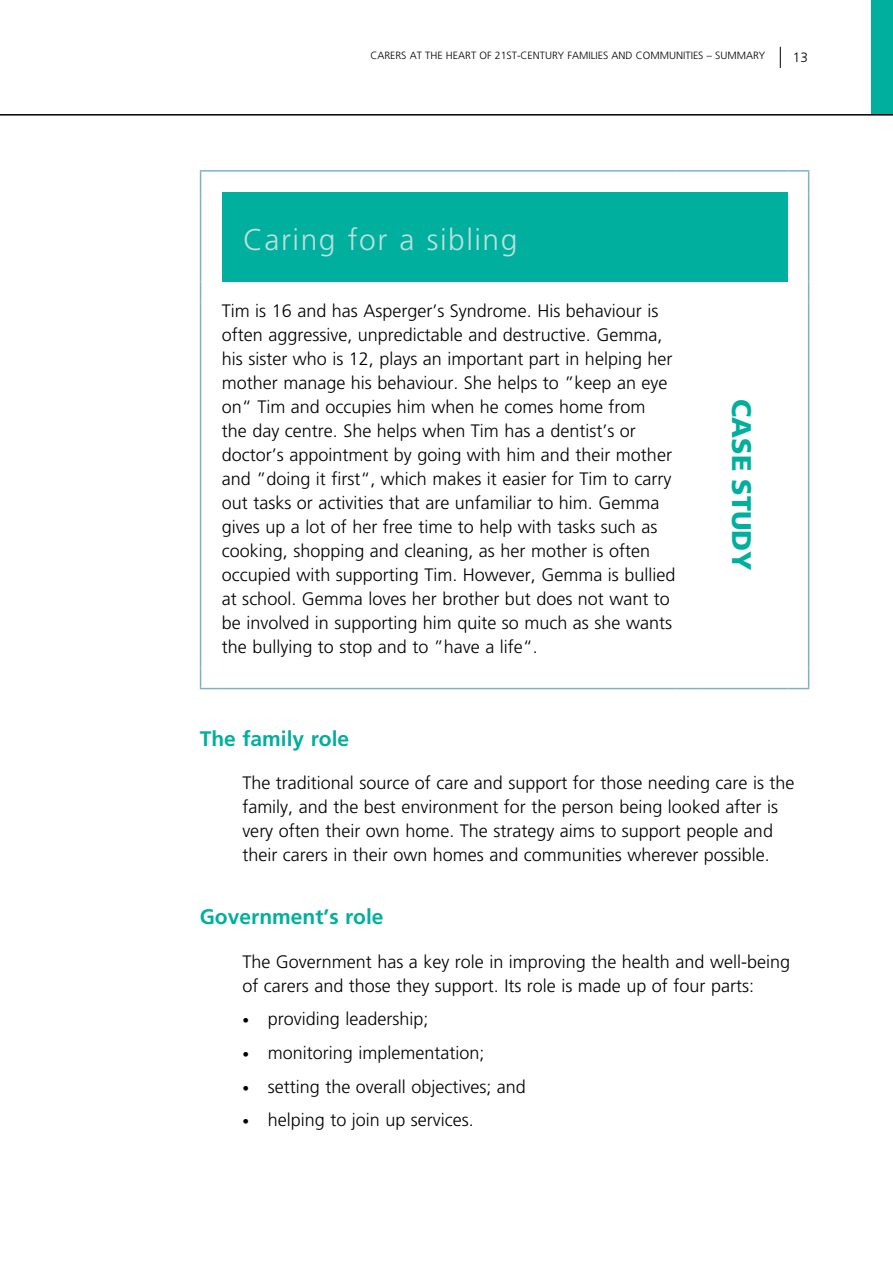
<style>
.page{position:relative;width:893px;height:1263px;background:#fff}
.page>*{position:absolute;margin:0;border:0;box-sizing:border-box;transform-origin:0 0}
.t1{font:300 30px "Frutiger";letter-spacing:.05em;color:#b8e1dd}
.t2{font:900 27px "Frutiger";color:#00af9e}
.t3{font:700 21px "Frutiger";color:#00af9e}
.t4{font:300 18px/24px "Frutiger";color:#000}
.t5{font:300 13.5px "Frutiger";color:#000}
.t6{font:300 10.5px "Frutiger";color:#000}
.s1{font-size:13.5px}
</style>
<div class="page">
<svg style="left:780px;top:47px;width:1px;height:21px"></svg>
<div style="left:872px;top:0;width:21px;height:115px;background:#00af9e"></div>
<hr style="left:0;top:114px;width:893px;height:2px;background:#000">
<div style="left:222px;top:192px;width:565px;height:89px;background:#00af9e"></div>
<svg style="left:200px;top:172px;width:1px;height:20px"></svg>
<hr style="left:200px;top:170px;width:22px;height:2px;background:#7eb0cd">
<hr style="left:222px;top:170px;width:455px;height:2px;background:#7eb0cd">
<hr style="left:677px;top:170px;width:21px;height:2px;background:#7eb0cd">
<hr style="left:698px;top:170px;width:89px;height:2px;background:#7eb0cd">
<hr style="left:787px;top:170px;width:22px;height:2px;background:#7eb0cd">
<svg style="left:808px;top:172px;width:1px;height:20px"></svg>
<hr style="left:200px;top:192px;width:1px;height:89px;background:#7eb0cd">
<svg style="left:200px;top:281px;width:1px;height:22px"></svg>
<hr style="left:200px;top:303px;width:1px;height:364px;background:#7eb0cd">
<hr style="left:808px;top:192px;width:1px;height:89px;background:#7eb0cd">
<svg style="left:808px;top:281px;width:1px;height:22px"></svg>
<hr style="left:808px;top:303px;width:1px;height:364px;background:#7eb0cd">
<svg style="left:200px;top:667px;width:22px;height:22px"></svg>
<hr style="left:222px;top:688px;width:455px;height:1px;background:#7eb0cd">
<svg style="left:677px;top:688px;width:21px;height:1px"></svg>
<hr style="left:698px;top:688px;width:89px;height:1px;background:#7eb0cd">
<svg style="left:787px;top:667px;width:22px;height:22px"></svg>
<p class="t6" style="left:370px;top:50px;width:397px">Carers at the heart of 21st-Century families and Communities – summary</p>
<p class="t5" style="left:793px;top:49px;width:17px">13</p>
<h3 class="t1" style="left:243px;top:223px;width:276px">Caring for a sibling</h3>
<p class="t4" style="left:222px;top:299px;width:455px">tim is 16 and has asperger’s syndrome. his behaviour is often aggressive, unpredictable and destructive. Gemma, his sister who is 12, plays an important part in helping her mother manage his behaviour. she helps to ”keep an eye on“ tim and occupies him when he comes home from<br>the day centre. she helps when tim has a dentist’s or doctor’s appointment by going with him and their mother and ”doing it first“, which makes it easier for tim to carry out tasks or activities that are unfamiliar to him. Gemma gives up a lot of her free time to help with tasks such as cooking, shopping and cleaning, as her mother is often occupied with supporting tim. however, Gemma is bullied at school. Gemma loves her brother but does not want to be involved in supporting him quite so much as she wants the bullying to stop and to ”have a life“.</p>
<h2 class="t2" style="left:758px;top:399px;width:173px;rotate:90deg">CASE STUDY</h2>
<h2 class="t3" style="left:200px;top:726px;width:151px">The family role</h2>
<p class="t4" style="left:242px;top:771px;width:554px">the traditional source of care and support for those needing care is the family, and the best environment for the person being looked after is very often their own home. the strategy aims to support people and their carers in their own homes and communities wherever possible.</p>
<h2 class="t3" style="left:200px;top:904px;width:185px">Government’s role</h2>
<p class="t4" style="left:242px;top:949px;width:549px">the Government has a key role in improving the health and well-being of carers and those they support. its role is made up of four parts:</p>
<p class="t4" style="left:242px;top:1007px;width:188px"><span class="s1">•</span> providing leadership;</p>
<p class="t4" style="left:242px;top:1041px;width:244px"><span class="s1">•</span> monitoring implementation;</p>
<p class="t4" style="left:242px;top:1074px;width:285px"><span class="s1">•</span> setting the overall objectives; and</p>
<p class="t4" style="left:242px;top:1108px;width:233px"><span class="s1">•</span> helping to join up services.</p>
</div>
